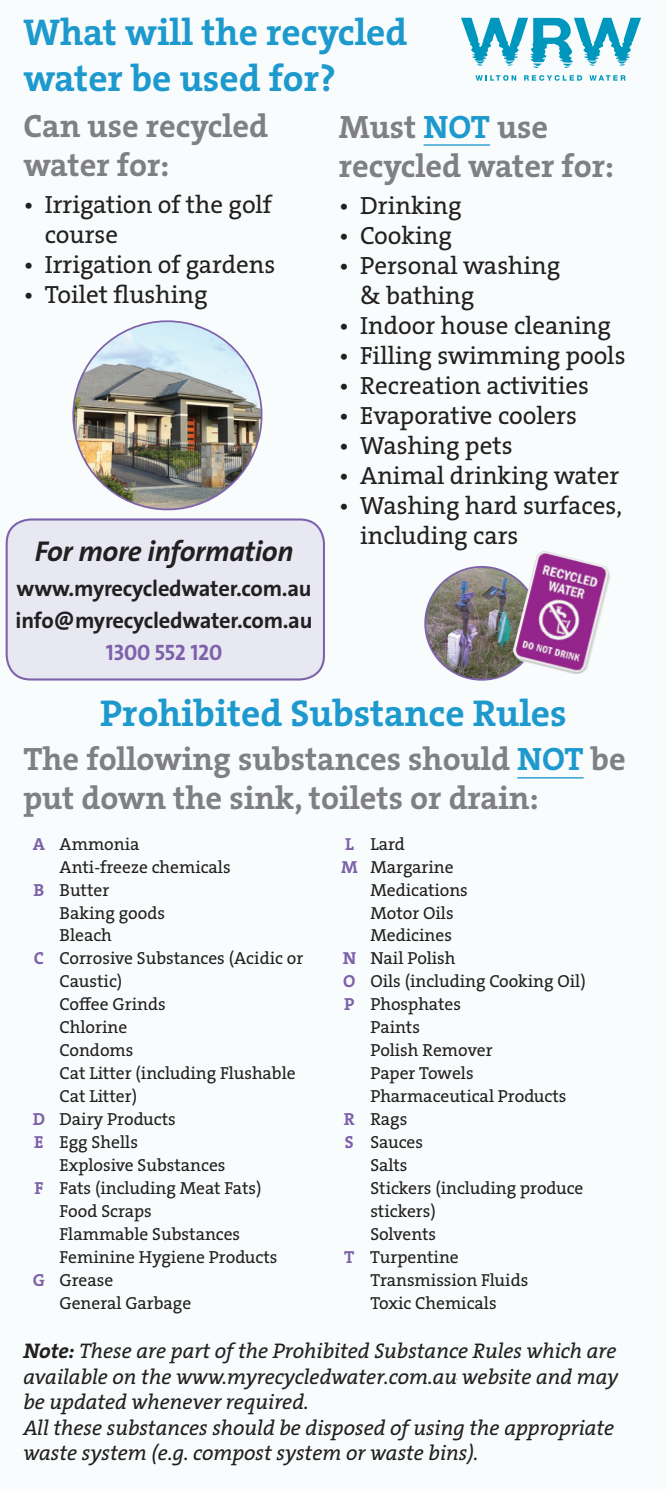
<style>
.page{position:relative;width:667px;height:1489px;background:#fff}
.page>*{position:absolute;margin:0;border:0;box-sizing:border-box;transform-origin:0 0}
.t1{font:37.5px/45px "The Serif Veolia W7 Bld";color:#1d99ce}
.t2{font:32.5px/39px "The Serif Veolia W7 Bld";color:#808083}
.t3{font:28.75px "The Sans Veolia W7 Bld It";letter-spacing:-.01em;color:#231f20}
.t4{font:25px/30px "The Serif Veolia W5 Pla";color:#231f20}
.t5{font:22.5px/32px "The Sans Veolia W7 Bld";letter-spacing:-.01em;color:#231f20}
.t6{font:22.5px "The Sans Veolia W7 Bld";letter-spacing:-.01em;color:#7d61aa}
.t7{font:21.25px/25.5px "The Serif Veolia W5 Pla It";color:#231f20}
.t8{font:17.5px "The Serif Veolia W5 Pla";color:#231f20}
.s1{color:#1d99ce}
.s2{font-family:"The Serif Veolia W7 Bld";color:#7d61aa}
.s3{font-family:"The Serif Veolia W7 Bld It"}
</style>
<div class="page">
<div style="left:0;top:0;width:666px;height:1488px;background:#f8fcfd"></div>
<hr style="left:423px;top:144px;width:66px;height:2px;background:#1d99ce">
<div style="left:7px;top:519px;width:316px;height:160px;background:#e7e8f2;border-radius:24px"></div>
<div style="left:6px;top:518px;width:319px;height:162px;border:2px solid #7d61aa;border-radius:24px"></div>
<img style="left:72px;top:320px;width:191px;height:191px">
<svg style="left:475px;top:75px;width:41px;height:6px"></svg>
<svg style="left:524px;top:75px;width:57px;height:6px"></svg>
<svg style="left:589px;top:75px;width:36px;height:6px"></svg>
<svg style="left:461px;top:18px;width:179px;height:50px"></svg>
<hr style="left:517px;top:777px;width:66px;height:1px;background:#1d99ce">
<img style="left:424px;top:566px;width:88px;height:115px">
<img style="left:512px;top:551px;width:98px;height:123px">
<h1 class="t1" style="left:23px;top:10px;width:385px">What will the recycled water be used for?</h1>
<h2 class="t2" style="left:338px;top:107px;width:276px">Must <span class="s1">NOT</span> use recycled water for:</h2>
<h3 class="t4" style="left:338px;top:191px;width:124px">• Drinking</h3>
<h3 class="t4" style="left:338px;top:221px;width:114px">• Cooking</h3>
<h3 class="t4" style="left:360px;top:251px;width:201px;text-indent:-21px">• Personal washing &amp; bathing</h3>
<h3 class="t4" style="left:338px;top:311px;width:273px">• Indoor house cleaning</h3>
<h3 class="t4" style="left:338px;top:341px;width:288px">• Filling swimming pools</h3>
<h3 class="t4" style="left:338px;top:371px;width:251px">• Recreation activities</h3>
<h3 class="t4" style="left:338px;top:401px;width:239px">• Evaporative coolers</h3>
<h3 class="t4" style="left:338px;top:431px;width:175px">• Washing pets</h3>
<h3 class="t4" style="left:338px;top:461px;width:282px">• Animal drinking water</h3>
<h3 class="t4" style="left:360px;top:491px;width:263px;text-indent:-21px">• Washing hard surfaces, including cars</h3>
<h2 class="t2" style="left:23px;top:106px;width:246px">Can use recycled water for:</h2>
<h3 class="t4" style="left:45px;top:190px;width:228px;text-indent:-21px">• Irrigation of the golf course</h3>
<h3 class="t4" style="left:23px;top:250px;width:253px">• Irrigation of gardens</h3>
<h3 class="t4" style="left:23px;top:280px;width:185px">• Toilet flushing</h3>
<h3 class="t3" style="left:35px;top:532px;width:260px">For more information</h3>
<p class="t5" style="left:16px;top:572px;width:298px">www.myrecycledwater.com.au info@myrecycledwater.com.au</p>
<p class="t6" style="left:106px;top:637px;width:118px">1300 552 120</p>
<h1 class="t1" style="left:100px;top:690px;width:467px">Prohibited Substance Rules</h1>
<h2 class="t2" style="left:23px;top:739px;width:603px">The following substances should <span class="s1">NOT</span> be put down the sink, toilets or drain:</h2>
<p class="t8" style="left:33px;top:832px;width:108px"><span class="s2">A</span> Ammonia</p>
<p class="t8" style="left:345px;top:832px;width:61px"><span class="s2">L</span> Lard</p>
<p class="t8" style="left:60px;top:855px;width:172px">Anti-freeze chemicals</p>
<p class="t8" style="left:341px;top:855px;width:114px"><span class="s2">M</span> Margarine</p>
<p class="t8" style="left:34px;top:878px;width:77px"><span class="s2">B</span> Butter</p>
<p class="t8" style="left:370px;top:878px;width:99px">Medications</p>
<p class="t8" style="left:60px;top:901px;width:107px">Baking goods</p>
<p class="t8" style="left:370px;top:901px;width:85px">Motor Oils</p>
<p class="t8" style="left:60px;top:924px;width:54px">Bleach</p>
<p class="t8" style="left:370px;top:924px;width:83px">Medicines</p>
<p class="t8" style="left:34px;top:947px;width:270px"><span class="s2">C</span> Corrosive Substances (Acidic or</p>
<p class="t8" style="left:342px;top:947px;width:114px"><span class="s2">N</span> Nail Polish</p>
<p class="t8" style="left:60px;top:970px;width:64px">Caustic)</p>
<p class="t8" style="left:343px;top:970px;width:244px"><span class="s2">O</span> Oils (including Cooking Oil)</p>
<p class="t8" style="left:59px;top:993px;width:108px">Coffee Grinds</p>
<p class="t8" style="left:344px;top:993px;width:118px"><span class="s2">P</span> Phosphates</p>
<p class="t8" style="left:59px;top:1015px;width:69px">Chlorine</p>
<p class="t8" style="left:370px;top:1015px;width:51px">Paints</p>
<p class="t8" style="left:59px;top:1038px;width:75px">Condoms</p>
<p class="t8" style="left:370px;top:1038px;width:124px">Polish Remover</p>
<p class="t8" style="left:59px;top:1061px;width:237px">Cat Litter (including Flushable</p>
<p class="t8" style="left:370px;top:1061px;width:105px">Paper Towels</p>
<p class="t8" style="left:59px;top:1084px;width:79px">Cat Litter)</p>
<p class="t8" style="left:370px;top:1084px;width:197px">Pharmaceutical Products</p>
<p class="t8" style="left:33px;top:1107px;width:144px"><span class="s2">D</span> Dairy Products</p>
<p class="t8" style="left:343px;top:1107px;width:65px"><span class="s2">R</span> Rags</p>
<p class="t8" style="left:34px;top:1130px;width:105px"><span class="s2">E</span> Egg Shells</p>
<p class="t8" style="left:344px;top:1130px;width:80px"><span class="s2">S</span> Sauces</p>
<p class="t8" style="left:59px;top:1153px;width:167px">Explosive Substances</p>
<p class="t8" style="left:370px;top:1153px;width:39px">Salts</p>
<p class="t8" style="left:34px;top:1176px;width:228px"><span class="s2">F</span> Fats (including Meat Fats)</p>
<p class="t8" style="left:370px;top:1176px;width:214px">Stickers (including produce</p>
<p class="t8" style="left:59px;top:1199px;width:94px">Food Scraps</p>
<p class="t8" style="left:370px;top:1199px;width:67px">stickers)</p>
<p class="t8" style="left:59px;top:1222px;width:182px">Flammable Substances</p>
<p class="t8" style="left:370px;top:1222px;width:67px">Solvents</p>
<p class="t8" style="left:59px;top:1245px;width:219px">Feminine Hygiene Products</p>
<p class="t8" style="left:344px;top:1245px;width:116px"><span class="s2">T</span> Turpentine</p>
<p class="t8" style="left:33px;top:1268px;width:82px"><span class="s2">G</span> Grease</p>
<p class="t8" style="left:370px;top:1268px;width:159px">Transmission Fluids</p>
<p class="t8" style="left:59px;top:1291px;width:133px">General Garbage</p>
<p class="t8" style="left:370px;top:1291px;width:128px">Toxic Chemicals</p>
<p class="t7" style="left:23px;top:1337px;width:596px"><span class="s3">Note:</span> These are part of the Prohibited Substance Rules which are available on the www.myrecycledwater.com.au website and may be updated whenever required.<br>All these substances should be disposed of using the appropriate waste system (e.g. compost system or waste bins).</p>
</div>
